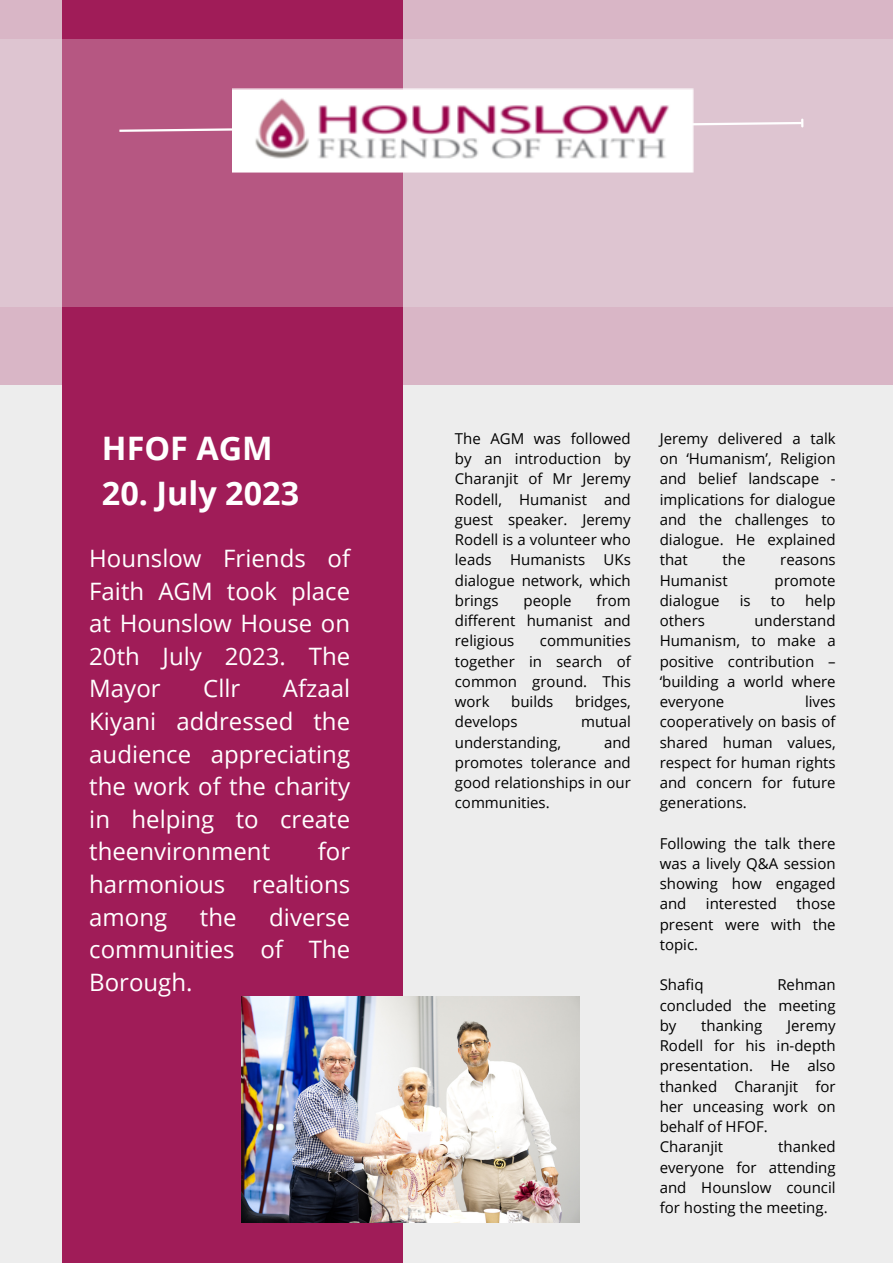
<style>
.page{position:relative;width:893px;height:1264px;background:#fff}
.page>*{position:absolute;margin:0;border:0;box-sizing:border-box;transform-origin:0 0}
.t1{font:700 32.4px "Open Sans";color:#fff}
.t2{font:24px/32.5px "Open Sans";color:#fff;text-align:justify}
.t3{font:15px/20.2px "Open Sans";color:#000;text-align:justify}
</style>
<div class="page">
<div style="left:0;top:0;width:892px;height:1262px;background:#ededed"></div>
<div style="left:62px;top:0;width:340px;height:1262px;background:#a01c58"></div>
<svg style="left:0;top:0;width:892px;height:384px;fill:#d9b6c6"></svg>
<svg style="left:0;top:39px;width:892px;height:267px;background:#ce9bb2"></svg>
<svg style="left:117px;top:120px;width:687px;height:13px;background:#d2a0b7"></svg>
<img style="left:232px;top:89px;width:462px;height:84px">
<img style="left:241px;top:996px;width:338px;height:226px">
<p class="t1" style="left:102px;top:425px;width:172px">HFOF AGM</p>
<p class="t1" style="left:102px;top:470px;width:199px">20. July 2023</p>
<p class="t2" style="left:89px;top:541px;width:262px">Hounslow Friends of Faith AGM took place at Hounslow House on 20th July 2023. The Mayor</p>
<p class="t2" style="left:89px;top:671px;width:262px;text-indent:194px">Afzaal Kiyani addressed the audience appreciating the work of the charity in helping to create theenvironment</p>
<p class="t2" style="left:203px;top:671px;width:39px">Cllr</p>
<p class="t2" style="left:89px;top:834px;width:262px;text-indent:228px">for harmonious realtions among</p>
<p class="t2" style="left:89px;top:900px;width:262px;text-indent:180px">diverse communities of The Borough.</p>
<p class="t2" style="left:200px;top:900px;width:38px">the</p>
<p class="t3" style="left:455px;top:428px;width:177px">The AGM was followed by an introduction by Charanjit of Mr Jeremy Rodell, Humanist and guest speaker. Jeremy Rodell is a volunteer who leads Humanists UKs dialogue network, which brings</p>
<p class="t3" style="left:455px;top:590px;width:177px;text-indent:142px">from different humanist and religious</p>
<p class="t3" style="left:523px;top:590px;width:50px">people</p>
<p class="t3" style="left:455px;top:630px;width:177px;text-indent:85px">communities together in search of common ground. This work</p>
<p class="t3" style="left:511px;top:691px;width:44px">builds</p>
<p class="t3" style="left:575px;top:691px;width:57px">bridges,</p>
<p class="t3" style="left:455px;top:711px;width:64px">develops</p>
<p class="t3" style="left:581px;top:711px;width:51px">mutual</p>
<p class="t3" style="left:455px;top:731px;width:108px">understanding,</p>
<p class="t3" style="left:455px;top:731px;width:177px;text-indent:149px">and promotes tolerance and good relationships in our communities.</p>
<p class="t3" style="left:659px;top:428px;width:177px">Jeremy delivered a talk on ‘Humanism’, Religion and belief landscape - implications for dialogue and the challenges to dialogue. He explained that</p>
<p class="t3" style="left:722px;top:549px;width:24px">the</p>
<p class="t3" style="left:780px;top:549px;width:57px">reasons</p>
<p class="t3" style="left:659px;top:569px;width:69px">Humanist</p>
<p class="t3" style="left:774px;top:569px;width:63px">promote</p>
<p class="t3" style="left:659px;top:590px;width:61px">dialogue</p>
<p class="t3" style="left:739px;top:590px;width:12px">is</p>
<p class="t3" style="left:770px;top:590px;width:16px">to</p>
<p class="t3" style="left:805px;top:590px;width:32px">help</p>
<p class="t3" style="left:659px;top:610px;width:47px">others</p>
<p class="t3" style="left:659px;top:610px;width:177px;text-indent:95px">understand Humanism, to make a positive contribution – ‘building a world where everyone</p>
<p class="t3" style="left:659px;top:691px;width:177px;text-indent:145px">lives cooperatively on basis of shared human values, respect for human rights and concern for future generations.</p>
<p class="t3" style="left:659px;top:832px;width:177px">Following the talk there was a lively Q&amp;A session showing how engaged and</p>
<p class="t3" style="left:659px;top:893px;width:177px;text-indent:137px">those present were with the topic.</p>
<p class="t3" style="left:659px;top:974px;width:45px">Shafiq</p>
<p class="t3" style="left:705px;top:893px;width:73px">interested</p>
<p class="t3" style="left:659px;top:974px;width:177px;text-indent:118px">Rehman concluded the meeting by</p>
<p class="t3" style="left:701px;top:1014px;width:63px">thanking</p>
<p class="t3" style="left:659px;top:1014px;width:177px;text-indent:127px">Jeremy Rodell for his in-depth presentation. He also thanked Charanjit for her unceasing work on behalf of HFOF.</p>
<p class="t3" style="left:659px;top:1136px;width:65px">Charanjit</p>
<p class="t3" style="left:659px;top:1136px;width:177px;text-indent:118px">thanked everyone for attending and Hounslow council for hosting the meeting.</p>
</div>
